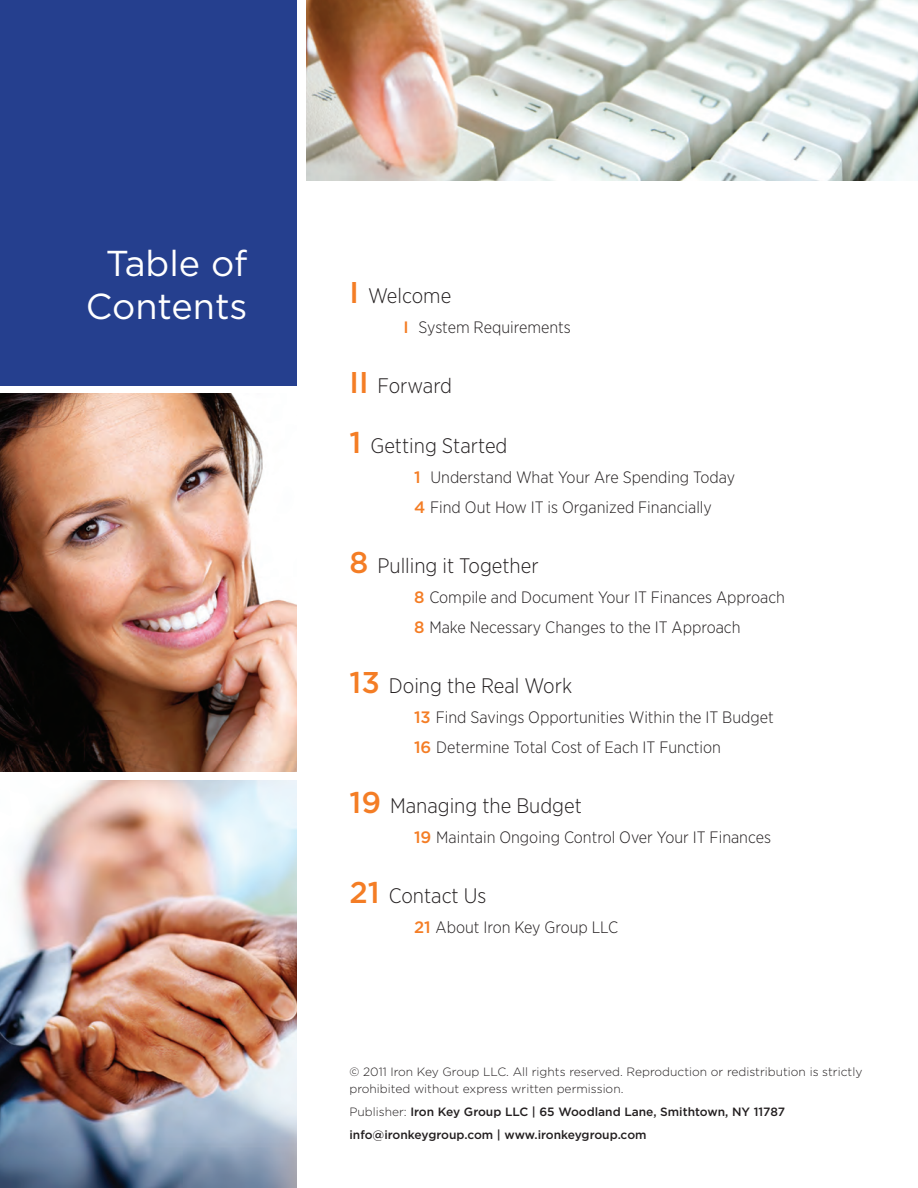
<style>
.page{position:relative;width:918px;height:1188px;background:#fff}
.page>*{position:absolute;margin:0;border:0;box-sizing:border-box;transform-origin:0 0}
.t1{font:36px/43.2px "Gotham";color:#fff;text-align:center}
.t2{font:300 21px "Gotham Narrow";color:#231f20}
.t3{font:300 16.5px/30px "Gotham Narrow";color:#231f20}
.t4{font:300 12px/16.5px "Gotham";color:#231f20}
.t5{font:500 12px/23.2px "Gotham";color:#231f20}
.s1{font-family:"Gotham";font-weight:500;font-size:30px;color:#f47d25}
.s2{font-family:"Gotham";font-weight:500;color:#f47d25}
.s3{font-weight:300}
</style>
<div class="page">
<img style="left:306px;top:0;width:612px;height:180px">
<img style="left:0;top:394px;width:297px;height:378px">
<div style="left:0;top:0;width:297px;height:386px;background:#253f8e"></div>
<img style="left:0;top:780px;width:297px;height:408px">
<h1 class="t1" style="left:86px;top:241px;width:163px">Table of<br>Contents</h1>
<p class="t2" style="left:350px;top:283px;width:103px"><span class="s1">I</span> Welcome</p>
<p class="t3" style="left:404px;top:312px;width:169px"><span class="s2">I</span> System Requirements</p>
<p class="t2" style="left:350px;top:373px;width:104px"><span class="s1">II</span> Forward</p>
<p class="t2" style="left:350px;top:433px;width:160px"><span class="s1">1</span> Getting Started</p>
<p class="t3" style="left:414px;top:462px;width:323px"><span class="s2">1</span> Understand What Your Are Spending Today<br><span class="s2">4</span> Find Out How IT is Organized Financially</p>
<p class="t2" style="left:350px;top:553px;width:191px"><span class="s1">8</span> Pulling it Together</p>
<p class="t3" style="left:414px;top:582px;width:373px"><span class="s2">8</span> Compile and Document Your IT Finances Approach<br><span class="s2">8</span> Make Necessary Changes to the IT Approach</p>
<p class="t2" style="left:350px;top:673px;width:224px"><span class="s1">13</span> Doing the Real Work</p>
<p class="t3" style="left:414px;top:702px;width:361px"><span class="s2">13</span> Find Savings Opportunities Within the IT Budget<br><span class="s2">16</span> Determine Total Cost of Each IT Function</p>
<p class="t2" style="left:350px;top:793px;width:234px"><span class="s1">19</span> Managing the Budget</p>
<p class="t3" style="left:414px;top:822px;width:359px"><span class="s2">19</span> Maintain Ongoing Control Over Your IT Finances</p>
<p class="t2" style="left:350px;top:883px;width:138px"><span class="s1">21</span> Contact Us</p>
<p class="t3" style="left:414px;top:912px;width:206px"><span class="s2">21</span> About Iron Key Group LLC</p>
<p class="t4" style="left:350px;top:1063px;width:514px">© 2011 Iron Key Group LLC. All rights reserved. Reproduction or redistribution is strictly prohibited without express written permission.</p>
<p class="t5" style="left:350px;top:1100px;width:437px"><span class="s3">Publisher:</span> Iron Key Group LLC | 65 Woodland Lane, Smithtown, NY 11787 info@ironkeygroup.com | www.ironkeygroup.com</p>
</div>
